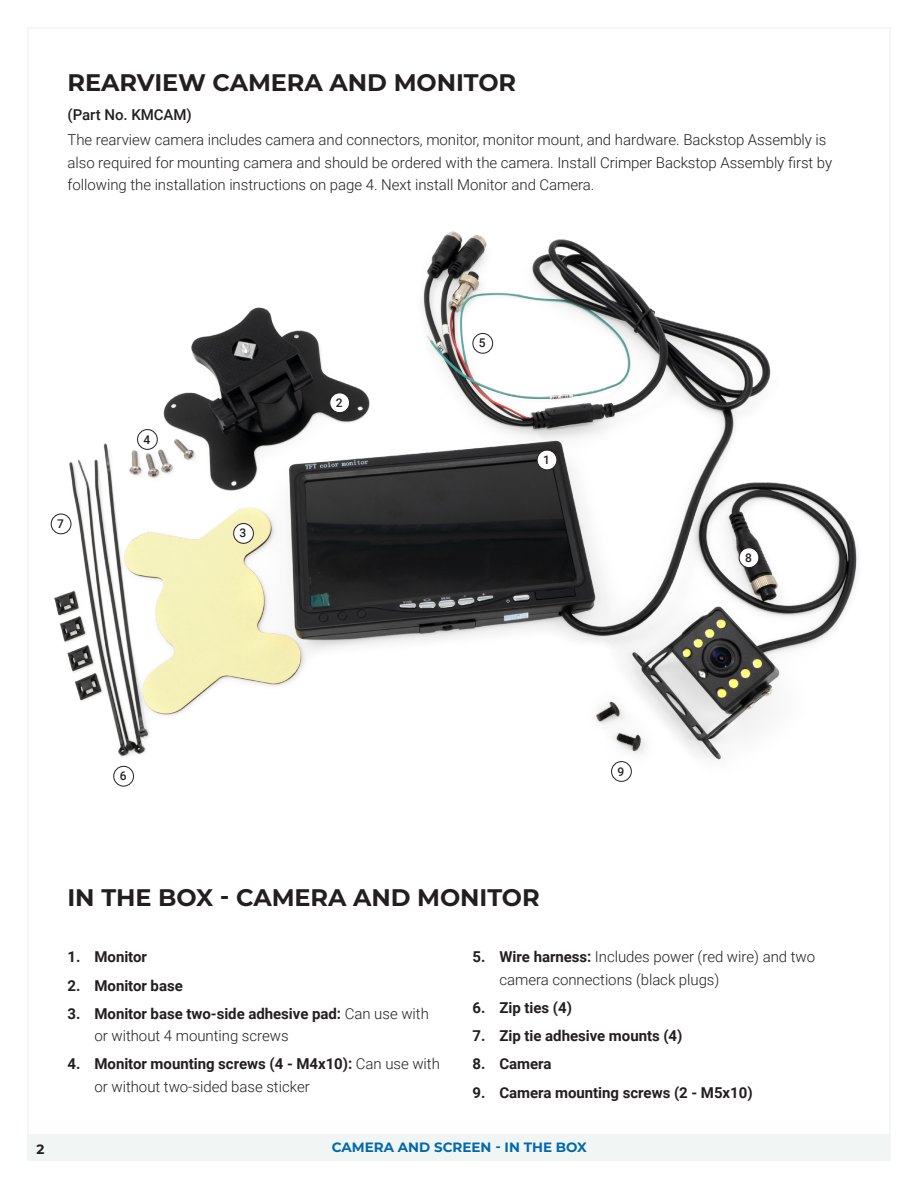
<style>
.page{position:relative;width:918px;height:1188px;background:#fff}
.page>*{position:absolute;margin:0;border:0;box-sizing:border-box;transform-origin:0 0}
.TOC_Bold_subhead_in_list{font:700 24px "Montserrat";letter-spacing:-.005em;color:#231f20}
.body_text_-_roboto_10_15{font:300 15px/22.5px "Roboto";letter-spacing:-.005em;color:#231f20}
.t1{font:700 15px "Roboto";letter-spacing:-.005em;color:#231f20}
.body_text_-_roboto_10_15-2{font:500 15px "Roboto";letter-spacing:-.005em;color:#231f20}
.TOC_Blue_Bottom_not_in_List{font:700 13.5px "Montserrat";color:#0067b1}
.t2{font:700 13.5px "Montserrat";color:#231f20}
.Figure_Number{font:500 12px "Roboto";color:#231f20}
.s1{font-weight:700}
</style>
<div class="page">
<div style="left:27px;top:1134px;width:864px;height:26px;background:#f1f5f3"></div>
<img style="left:27px;top:204px;width:864px;height:621px">
<div style="left:537px;top:450px;width:20px;height:20px;background:#fff;border-radius:50%"></div>
<div style="left:537px;top:450px;width:20px;height:20px;border:1px solid #231f20;border-radius:50%"></div>
<div style="left:330px;top:393px;width:20px;height:20px;background:#fff;border-radius:50%"></div>
<div style="left:329px;top:392px;width:21px;height:21px;border:1px solid #231f20;border-radius:50%"></div>
<div style="left:739px;top:548px;width:20px;height:20px;background:#fff;border-radius:50%"></div>
<div style="left:739px;top:547px;width:20px;height:21px;border:1px solid #231f20;border-radius:50%"></div>
<div style="left:612px;top:762px;width:19px;height:19px;background:#fff;border-radius:50%"></div>
<div style="left:611px;top:761px;width:21px;height:21px;border:1px solid #231f20;border-radius:50%"></div>
<div style="left:234px;top:524px;width:19px;height:19px;background:#fff;border-radius:50%"></div>
<div style="left:233px;top:523px;width:21px;height:21px;border:1px solid #231f20;border-radius:50%"></div>
<div style="left:114px;top:766px;width:20px;height:20px;background:#fff;border-radius:50%"></div>
<div style="left:113px;top:766px;width:21px;height:20px;border:1px solid #231f20;border-radius:50%"></div>
<div style="left:473px;top:333px;width:20px;height:20px;background:#fff;border-radius:50%"></div>
<div style="left:473px;top:333px;width:20px;height:21px;border:1px solid #231f20;border-radius:50%"></div>
<div style="left:51px;top:514px;width:20px;height:20px;background:#fff;border-radius:50%"></div>
<div style="left:51px;top:514px;width:20px;height:20px;border:1px solid #231f20;border-radius:50%"></div>
<div style="left:138px;top:430px;width:19px;height:19px;background:#fff;border-radius:50%"></div>
<div style="left:137px;top:429px;width:21px;height:21px;border:1px solid #231f20;border-radius:50%"></div>
<p class="TOC_Bold_subhead_in_list" style="left:68px;top:65px;width:450px">REARVIEW CAMERA AND MONITOR</p>
<p class="body_text_-_roboto_10_15-2" style="left:68px;top:104px;width:126px">(Part No. KMCAM)</p>
<p class="body_text_-_roboto_10_15" style="left:68px;top:128px;width:766px">The rearview camera includes camera and connectors, monitor, monitor mount, and hardware. Backstop Assembly is also required for mounting camera and should be ordered with the camera. Install Crimper Backstop Assembly first by following the installation instructions on page 4. Next install Monitor and Camera.</p>
<p class="Figure_Number" style="left:57px;top:515px;width:8px">7</p>
<p class="Figure_Number" style="left:143px;top:431px;width:8px">4</p>
<p class="Figure_Number" style="left:240px;top:525px;width:8px">3</p>
<p class="Figure_Number" style="left:336px;top:394px;width:8px">2</p>
<p class="Figure_Number" style="left:479px;top:335px;width:8px">5</p>
<p class="Figure_Number" style="left:543px;top:451px;width:8px">1</p>
<p class="Figure_Number" style="left:120px;top:768px;width:8px">6</p>
<p class="TOC_Bold_subhead_in_list" style="left:68px;top:881px;width:474px">IN THE BOX - CAMERA AND MONITOR</p>
<p class="Figure_Number" style="left:618px;top:763px;width:8px">9</p>
<p class="Figure_Number" style="left:745px;top:549px;width:8px">8</p>
<p class="t1" style="left:68px;top:947px;width:81px">1. Monitor</p>
<p class="t1" style="left:68px;top:975px;width:117px">2. Monitor base</p>
<p class="body_text_-_roboto_10_15" style="left:94px;top:1002px;width:336px;text-indent:-27px"><span class="s1">3. Monitor base two-side adhesive pad:</span> Can use with or without 4 mounting screws</p>
<p class="body_text_-_roboto_10_15" style="left:94px;top:1052px;width:347px;text-indent:-27px"><span class="s1">4. Monitor mounting screws (4 - M4x10):</span> Can use with or without two-sided base sticker</p>
<p class="body_text_-_roboto_10_15" style="left:500px;top:945px;width:317px;text-indent:-27px"><span class="s1">5. Wire harness:</span> Includes power (red wire) and two camera connections (black plugs)</p>
<p class="t1" style="left:472px;top:997px;width:101px">6. Zip ties (4)</p>
<p class="t1" style="left:472px;top:1025px;width:212px">7. Zip tie adhesive mounts (4)</p>
<p class="t1" style="left:472px;top:1054px;width:81px">8. Camera</p>
<p class="t1" style="left:472px;top:1082px;width:282px">9. Camera mounting screws (2 - M5x10)</p>
<p class="t2" style="left:36px;top:1140px;width:9px">2</p>
<p class="TOC_Blue_Bottom_not_in_List" style="left:332px;top:1138px;width:257px">CAMERA AND SCREEN - IN THE BOX</p>
</div>
